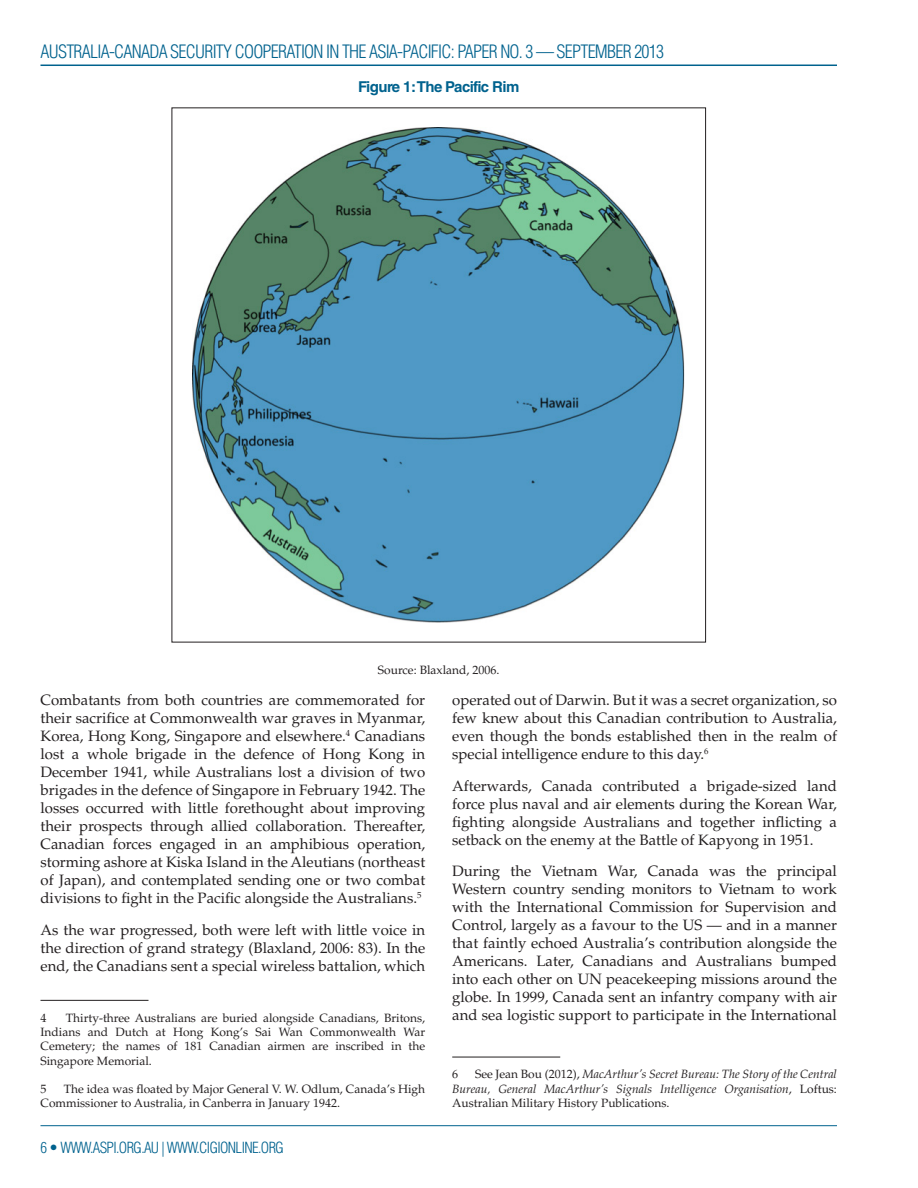
<style>
.page{position:relative;width:918px;height:1188px;background:#fff}
.page>*{position:absolute;margin:0;border:0;box-sizing:border-box;transform-origin:0 0}
.t1{font:300 condensed 18px "Helvetica LT Std";letter-spacing:-.04em;color:#00628e}
.t2{font:15px/18px "Palatino LT Std";color:#231f20;text-align:justify}
.t3{font:300 condensed 15px "Helvetica LT Std";letter-spacing:-.04em;color:#00628e}
.Heading_Chart{font:700 15px "Helvetica LT Std";letter-spacing:-.04em;color:#00628e}
.Footnote_text{font:12px/14.4px "Palatino LT Std";color:#231f20;text-align:justify}
.Footnote_text-2{font:italic 12px/14.4px "Palatino LT Std";color:#231f20;text-align:justify}
.Source_Chart{font:12px "Palatino LT Std";color:#231f20}
.s1{font-style:normal}
</style>
<div class="page">
<hr style="left:40px;top:65px;width:797px;height:1px;background:#00628e">
<hr style="left:40px;top:1125px;width:797px;height:1px;background:#00628e">
<img style="left:193px;top:128px;width:492px;height:494px">
<hr style="left:40px;top:1000px;width:108px;height:1px;background:#231f20">
<hr style="left:452px;top:1057px;width:108px;height:1px;background:#231f20">
<p class="t1" style="left:40px;top:40px;width:17px">AUSTRALIA</p>
<p class="t1" style="left:109px;top:40px;width:25px">-CANADA</p>
<p class="t1" style="left:170px;top:40px;width:17px">SECURITY</p>
<p class="t1" style="left:235px;top:40px;width:19px">COOPERATION</p>
<p class="t1" style="left:326px;top:40px;width:92px">IN THE ASIA-PACIFIC</p>
<p class="t1" style="left:451px;top:40px;width:24px">: PAPER</p>
<p class="t1" style="left:500px;top:40px;width:74px">NO. 3 — SEPTEMBER</p>
<p class="t1" style="left:634px;top:40px;width:31px">2013</p>
<p class="Heading_Chart" style="left:358px;top:77px;width:163px">Figure 1: The Pacific Rim</p>
<p class="Source_Chart" style="left:378px;top:663px;width:123px">Source: Blaxland, 2006.</p>
<p class="t2" style="left:40px;top:691px;width:386px">Combatants from both countries are commemorated for their sacrifice at Commonwealth war graves in Myanmar, Korea, Hong Kong, Singapore and elsewhere.<sup>4</sup> Canadians lost a whole brigade in the defence of Hong Kong in December 1941, while Australians lost a division of two brigades in the defence of Singapore in February 1942. The losses occurred with little forethought about improving their prospects through allied collaboration. Thereafter, Canadian forces engaged in an amphibious operation, storming ashore at Kiska Island in the Aleutians (northeast of Japan), and contemplated sending one or two combat divisions to fight in the Pacific alongside the Australians.<sup>5</sup></p>
<p class="t2" style="left:40px;top:921px;width:386px">As the war progressed, both were left with little voice in the direction of grand strategy (Blaxland, 2006: 83). In the end, the Canadians sent a special wireless battalion, which</p>
<p class="Footnote_text" style="left:40px;top:1010px;width:7px">4</p>
<p class="t2" style="left:452px;top:691px;width:386px">operated out of Darwin. But it was a secret organization, so few knew about this Canadian contribution to Australia, even though the bonds established then in the realm of special intelligence endure to this day.<sup>6</sup></p>
<p class="t2" style="left:452px;top:777px;width:386px">Afterwards, Canada contributed a brigade-sized land force plus naval and air elements during the Korean War, fighting alongside Australians and together inflicting a setback on the enemy at the Battle of Kapyong in 1951.</p>
<p class="t2" style="left:452px;top:862px;width:386px">During the Vietnam War, Canada was the principal Western country sending monitors to Vietnam to work with the International Commission for Supervision and Control, largely as a favour to the US — and in a manner that faintly echoed Australia’s contribution alongside the Americans. Later, Canadians and Australians bumped into each other on UN peacekeeping missions around the globe. In 1999, Canada sent an infantry company with air and sea logistic support to participate in the International</p>
<p class="Footnote_text" style="left:40px;top:1010px;width:386px;text-indent:25px">Thirty-three Australians are buried alongside Canadians, Britons, Indians and Dutch at Hong Kong’s Sai Wan Commonwealth War Cemetery; the names of 181 Canadian airmen are inscribed in the Singapore Memorial.</p>
<p class="Footnote_text" style="left:40px;top:1082px;width:7px">5</p>
<p class="Footnote_text-2" style="left:452px;top:1067px;width:386px;text-indent:23px"><span class="s1">See Jean Bou (2012),</span> MacArthur’s Secret Bureau: The Story of the Central Bureau, General MacArthur’s Signals Intelligence Organisation<span class="s1">, Loftus:<br>Australian Military History Publications.</span></p>
<p class="Footnote_text" style="left:452px;top:1067px;width:7px">6</p>
<p class="Footnote_text" style="left:40px;top:1082px;width:386px;text-indent:23px">The idea was floated by Major General V. W. Odlum, Canada’s High<br>Commissioner to Australia, in Canberra in January 1942.</p>
<p class="t3" style="left:40px;top:1138px;width:245px">6 • WWW.ASPI.ORG.AU | WWW.CIGIONLINE.ORG</p>
</div>
